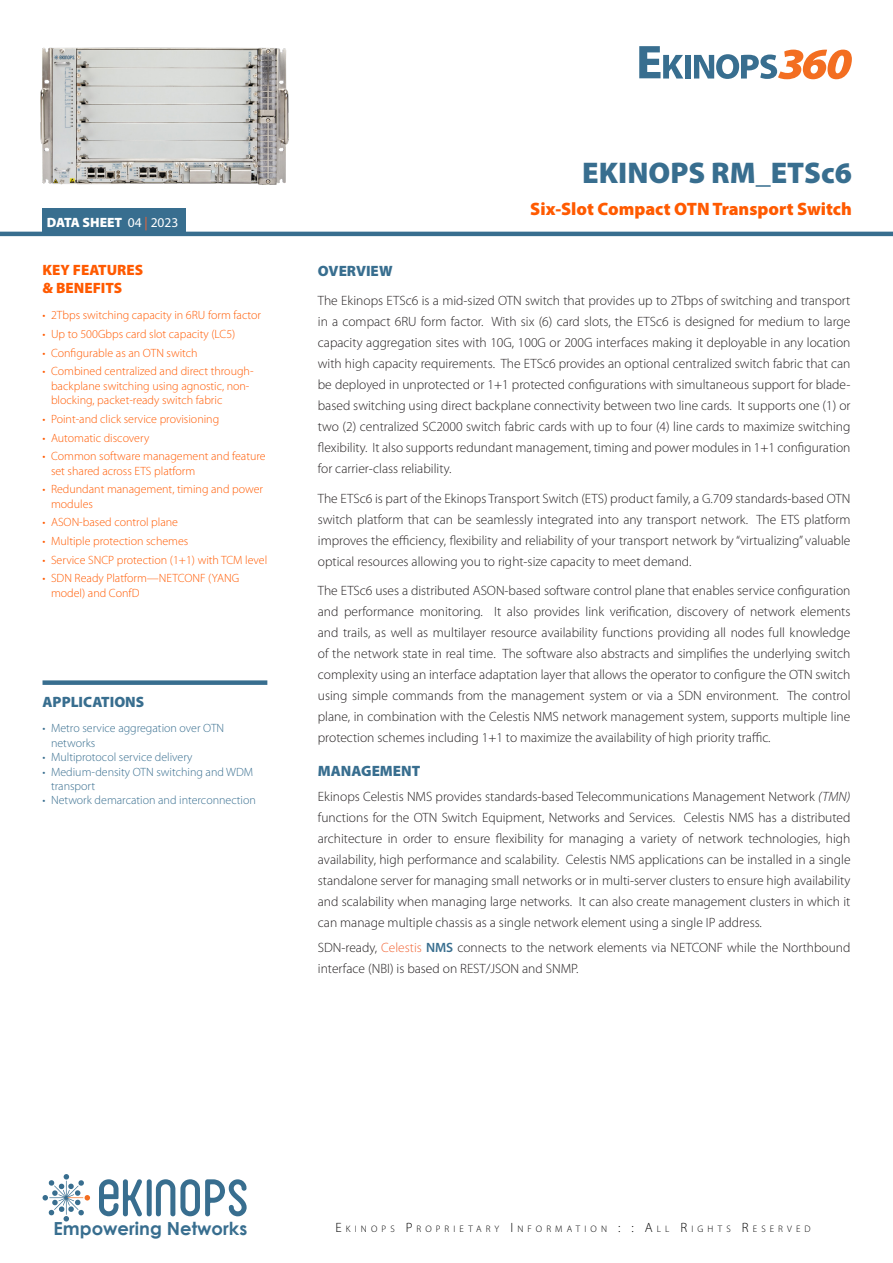
<style>
.page{position:relative;width:893px;height:1263px;background:#fff}
.page>*{position:absolute;margin:0;border:0;box-sizing:border-box;transform-origin:0 0}
.t1{font:900 30px "Myriad Pro";color:#386e8f}
.t2{font:900 18px "Myriad Pro";color:#ff5a00}
.t3{font:700 18px "Century Gothic";color:#386e8f}
.t4{font:900 15px "Myriad Pro";color:#386e8f}
.t5{font:900 15px "Myriad Pro";color:#ff5a00}
.t6{font:300 13.5px/21px "Myriad Pro";color:#231f20;text-align:justify}
.t7{font:900 13.5px "Myriad Pro";color:#fff}
.t8{font:300 12px/14.4px "Myriad Pro";color:#ff5a00}
.t9{font:300 12px/14.4px "Myriad Pro";color:#386e8f}
.t10{font:300 9.45px "Myriad Pro";letter-spacing:.435em;color:#000}
.s1{font-weight:400}
.s2{font-weight:400;color:#f26434}
.s3{font-style:italic}
.s4{color:#f26434}
.s5{font-weight:600;color:#386e8f}
.s6{font-size:13.5px}
</style>
<div class="page">
<div style="left:685px;top:55px;width:6px;height:24px;background:#386e8f"></div>
<svg style="left:694px;top:50px;width:158px;height:29px"></svg>
<svg style="left:639px;top:46px;width:44px;height:33px"></svg>
<hr style="left:0;top:232px;width:893px;height:4px;background:#386e8f">
<svg style="left:99px;top:1179px;width:148px;height:37px"></svg>
<svg style="left:43px;top:1174px;width:47px;height:47px"></svg>
<img style="left:40px;top:47px;width:249px;height:138px">
<div style="left:43px;top:208px;width:143px;height:26px;background:#386e8f"></div>
<div style="left:43px;top:680px;width:224px;height:5px;background:#386e8f"></div>
<p class="t7" style="left:47px;top:213px;width:133px">DATA SHEET <span class="s1">04</span> <span class="s2">|</span> <span class="s1">2023</span></p>
<p class="t5" style="left:43px;top:260px;width:102px">KEY FEATURES</p>
<p class="t5" style="left:43px;top:278px;width:81px">&amp; BENEFITS</p>
<p class="t8" style="left:43px;top:308px;width:220px">• 2Tbps switching capacity in 6RU form factor</p>
<p class="t8" style="left:43px;top:327px;width:194px">• Up to 500Gbps card slot capacity (LC5)</p>
<p class="t8" style="left:43px;top:345px;width:157px">• Configurable as an OTN switch</p>
<p class="t8" style="left:51px;top:364px;width:204px;text-indent:-9px">• Combined centralized and direct through&shy;backplane switching using agnostic, non&shy;blocking, packet-ready switch fabric</p>
<p class="t8" style="left:43px;top:411px;width:178px">• Point-and click service provisioning</p>
<p class="t8" style="left:43px;top:430px;width:108px">• Automatic discovery</p>
<p class="t8" style="left:51px;top:449px;width:216px;text-indent:-9px">• Common software management and feature set shared across ETS platform</p>
<p class="t8" style="left:51px;top:482px;width:214px;text-indent:-9px">• Redundant management, timing and power modules</p>
<p class="t8" style="left:43px;top:515px;width:137px">• ASON-based control plane</p>
<p class="t8" style="left:43px;top:534px;width:147px">• Multiple protection schemes</p>
<p class="t8" style="left:43px;top:552px;width:226px">• Service SNCP protection (1+1) with TCM level</p>
<p class="t8" style="left:51px;top:571px;width:190px;text-indent:-9px">• SDN Ready Platform—NETCONF (YANG model) and ConfD</p>
<p class="t4" style="left:43px;top:691px;width:103px">APPLICATIONS</p>
<p class="t9" style="left:51px;top:721px;width:175px;text-indent:-9px">• Metro service aggregation over OTN networks</p>
<p class="t9" style="left:43px;top:750px;width:152px">• Multiprotocol service delivery</p>
<p class="t9" style="left:51px;top:764px;width:204px;text-indent:-9px">• Medium-density OTN switching and WDM transport</p>
<p class="t9" style="left:43px;top:793px;width:215px">• Network demarcation and interconnection</p>
<h1 class="t1" style="left:582px;top:153px;width:271px">EKINOPS RM_ETSc6</h1>
<h2 class="t2" style="left:530px;top:197px;width:323px">Six-Slot Compact OTN Transport Switch</h2>
<p class="t4" style="left:318px;top:261px;width:76px">OVERVIEW</p>
<p class="t6" style="left:318px;top:290px;width:534px">The Ekinops ETSc6 is a mid-sized OTN switch that provides up to 2Tbps of switching and transport in a compact 6RU form factor. With six (6) card slots, the ETSc6 is designed for medium to large capacity aggregation sites with 10G, 100G or 200G interfaces making it deployable in any location with high capacity requirements. The ETSc6 provides an optional centralized switch fabric that can be deployed in unprotected or 1+1 protected configurations with simultaneous support for blade&shy;based switching using direct backplane connectivity between two line cards. It supports one (1) or two (2) centralized SC2000 switch fabric cards with up to four (4) line cards to maximize switching flexibility. It also supports redundant management, timing and power modules in 1+1 configuration for carrier-class reliability.</p>
<p class="t6" style="left:318px;top:487px;width:534px">The ETSc6 is part of the Ekinops Transport Switch (ETS) product family, a G.709 standards-based OTN switch platform that can be seamlessly integrated into any transport network. The ETS platform improves the efficiency, flexibility and reliability of your transport network by “virtualizing” valuable optical resources allowing you to right-size capacity to meet demand.</p>
<p class="t6" style="left:318px;top:580px;width:534px">The ETSc6 uses a distributed ASON-based software control plane that enables service configuration and performance monitoring. It also provides link verification, discovery of network elements and trails, as well as multilayer resource availability functions providing all nodes full knowledge of the network state in real time. The software also abstracts and simplifies the underlying switch complexity using an interface adaptation layer that allows the operator to configure the OTN switch using simple commands from the management system or via a SDN environment. The control plane, in combination with the Celestis NMS network management system, supports multiple line protection schemes including 1+1 to maximize the availability of high priority traffic.</p>
<p class="t4" style="left:318px;top:761px;width:104px">MANAGEMENT</p>
<p class="t6" style="left:318px;top:786px;width:534px">Ekinops Celestis NMS provides standards-based Telecommunications Management Network <span class="s3">(TMN) </span>functions for the OTN Switch Equipment, Networks and Services. Celestis NMS has a distributed architecture in order to ensure flexibility for managing a variety of network technologies, high availability, high performance and scalability. Celestis NMS applications can be installed in a single standalone server for managing small networks or in multi-server clusters to ensure high availability and scalability when managing large networks. It can also create management clusters in which it can manage multiple chassis as a single network element using a single IP address.</p>
<p class="t6" style="left:318px;top:937px;width:534px">SDN-ready, <span class="s4">Celestis</span> <span class="s5">NMS</span> connects to the network elements via NETCONF while the Northbound interface (NBI) is based on REST/JSON and SNMP.</p>
<h2 class="t3" style="left:54px;top:1214px;width:195px">Empowering Networks</h2>
<p class="t10" style="left:336px;top:1223px;width:476px"><span class="s6">E</span>KINOPS <span class="s6">P</span> ROPRIE TARY <span class="s6">I</span> NFORMATION <span class="s6">: : A</span>LL <span class="s6">R</span> IGHTS <span class="s6">R</span> E SERVED</p>
</div>
